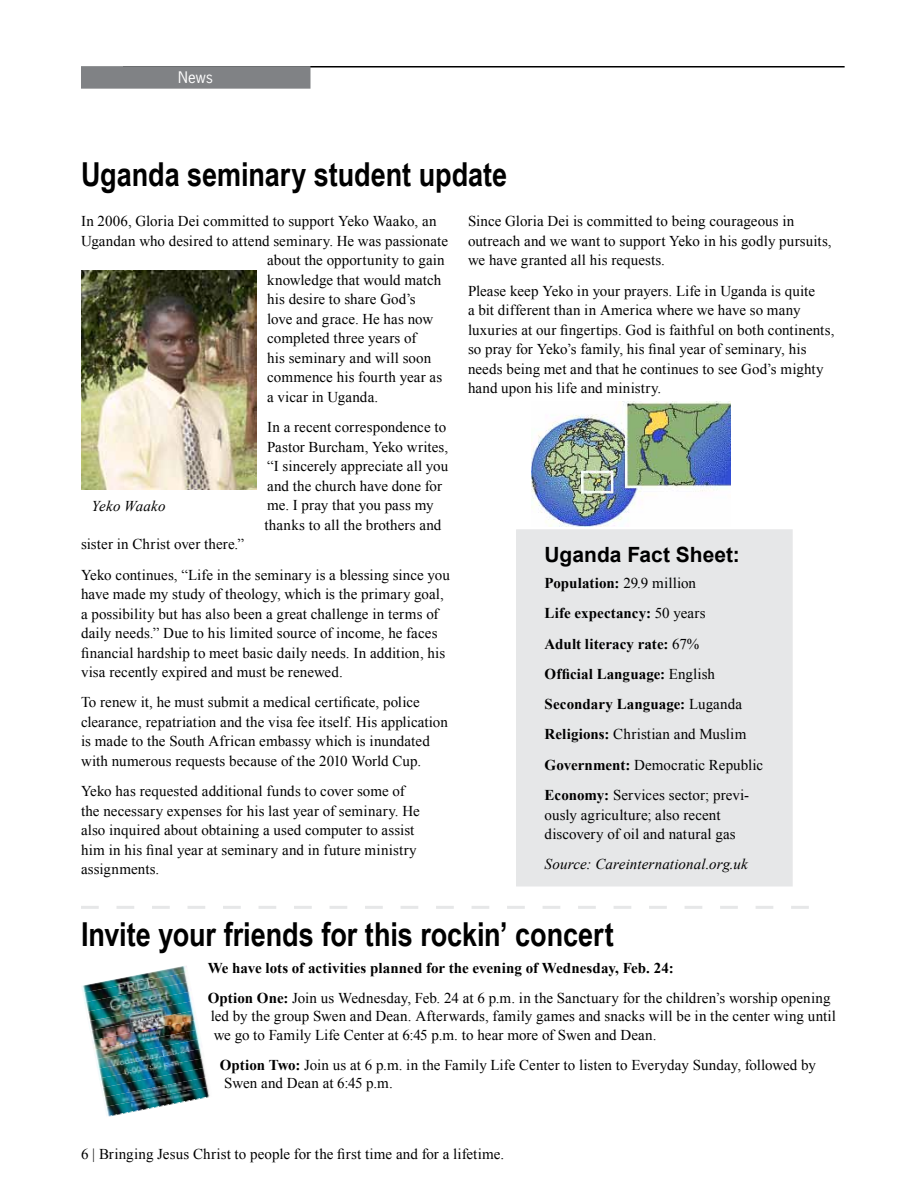
<style>
.page{position:relative;width:918px;height:1188px;background:#fff}
.page>*{position:absolute;margin:0;border:0;box-sizing:border-box;transform-origin:0 0}
.t1{font:700 33px "Arial Narrow";color:#000}
.t2{font:700 21px "Arial";color:#000}
.t3{font:15px/19.5px "Times New Roman";letter-spacing:.005em;color:#000}
.t4{font:700 15px/30.3px "Times New Roman";letter-spacing:.005em;color:#000}
.t5{font:italic 15px "Times New Roman";letter-spacing:.01em;color:#000}
.t6{font:15px "News Gothic Std";color:#fff}
.s1{font-weight:400}
.s2{font-weight:700}
</style>
<div class="page">
<hr style="left:123px;top:66px;width:722px;height:2px;background:#000">
<div style="left:82px;top:67px;width:228px;height:21px;background:#808285"></div>
<div style="left:81px;top:66px;width:229px;height:23px;border:2px solid #808285"></div>
<img style="left:154px;top:966px;width:33px;height:6px">
<img style="left:82px;top:972px;width:106px;height:23px">
<img style="left:84px;top:982px;width:105px;height:23px">
<img style="left:86px;top:991px;width:106px;height:20px">
<img style="left:88px;top:1001px;width:106px;height:18px">
<img style="left:90px;top:1010px;width:105px;height:23px">
<img style="left:92px;top:1020px;width:105px;height:15px">
<img style="left:93px;top:1029px;width:106px;height:20px">
<img style="left:95px;top:1039px;width:106px;height:21px">
<img style="left:97px;top:1048px;width:105px;height:23px">
<img style="left:99px;top:1058px;width:105px;height:23px">
<img style="left:101px;top:1067px;width:105px;height:19px">
<img style="left:103px;top:1077px;width:105px;height:20px">
<img style="left:105px;top:1086px;width:105px;height:17px">
<img style="left:106px;top:1096px;width:104px;height:21px">
<img style="left:81px;top:271px;width:175px;height:219px">
<img style="left:531px;top:402px;width:200px;height:125px">
<div style="left:517px;top:530px;width:275px;height:356px;background:#e6e7e8"></div>
<div style="left:516px;top:529px;width:277px;height:358px;border:2px solid #e6e7e8"></div>
<svg style="left:81px;top:906px;width:728px;height:3px"></svg>
<p class="t6" style="left:178px;top:68px;width:36px">News</p>
<h1 class="t1" style="left:81px;top:149px;width:428px">Uganda seminary student update</h1>
<p class="t3" style="left:81px;top:211px;width:357px">In 2006, Gloria Dei committed to support Yeko Waako, an</p>
<p class="t3" style="left:81px;top:231px;width:369px">Ugandan who desired to attend seminary. He was passionate</p>
<p class="t3" style="left:267px;top:250px;width:179px">about the opportunity to gain</p>
<p class="t3" style="left:267px;top:270px;width:176px">knowledge that would match</p>
<p class="t3" style="left:267px;top:289px;width:150px">his desire to share God’s</p>
<p class="t3" style="left:267px;top:309px;width:168px">love and grace. He has now</p>
<p class="t3" style="left:267px;top:328px;width:151px">completed three years of</p>
<p class="t3" style="left:267px;top:348px;width:166px">his seminary and will soon</p>
<p class="t3" style="left:267px;top:367px;width:177px">commence his fourth year as</p>
<p class="t3" style="left:267px;top:387px;width:113px">a vicar in Uganda.</p>
<p class="t3" style="left:264px;top:417px;width:185px">In a recent correspondence to<br>Pastor Burcham, Yeko writes, “I sincerely appreciate all you and the church have done for me. I pray that you pass my thanks to all the brothers and</p>
<p class="t3" style="left:81px;top:529px;width:370px;line-height:30.3px">sister in Christ over there.”<br>Yeko continues, “Life in the seminary is a blessing since you</p>
<p class="t3" style="left:81px;top:584px;width:366px">have made my study of theology, which is the primary goal, a possibility but has also been a great challenge in terms of daily needs.” Due to his limited source of income, he faces financial hardship to meet basic daily needs. In addition, his visa recently expired and must be renewed.</p>
<p class="t3" style="left:81px;top:692px;width:368px">To renew it, he must submit a medical certificate, police clearance, repatriation and the visa fee itself. His application is made to the South African embassy which is inundated with numerous requests because of the 2010 World Cup.</p>
<p class="t3" style="left:81px;top:781px;width:340px">Yeko has requested additional funds to cover some of the necessary expenses for his last year of seminary. He also inquired about obtaining a used computer to assist him in his final year at seminary and in future ministry assignments.</p>
<p class="t5" style="left:92px;top:496px;width:76px">Yeko Waako</p>
<p class="t3" style="left:468px;top:211px;width:365px">Since Gloria Dei is committed to being courageous in outreach and we want to support Yeko in his godly pursuits, we have granted all his requests.</p>
<p class="t3" style="left:468px;top:281px;width:368px">Please keep Yeko in your prayers. Life in Uganda is quite<br>a bit different than in America where we have so many luxuries at our fingertips. God is faithful on both continents, so pray for Yeko’s family, his final year of seminary, his needs being met and that he continues to see God’s mighty hand upon his life and ministry.</p>
<h2 class="t2" style="left:545px;top:541px;width:197px">Uganda Fact Sheet:</h2>
<p class="t4" style="left:545px;top:567px;width:220px">Population: <span class="s1">29.9 million<br></span>Life expectancy: <span class="s1">50 years<br></span>Adult literacy rate: <span class="s1">67%<br></span>Official Language: <span class="s1">English<br></span>Secondary Language: <span class="s1">Luganda<br></span>Religions: <span class="s1">Christian and Muslim<br></span>Government: <span class="s1">Democratic Republic<br></span>Economy: <span class="s1">Services sector; previ-</span></p>
<p class="t3" style="left:545px;top:805px;width:193px">ously agriculture; also recent discovery of oil and natural gas</p>
<p class="t5" style="left:545px;top:854px;width:205px">Source: Careinternational.org.uk</p>
<h1 class="t1" style="left:81px;top:909px;width:534px">Invite your friends for this rockin’ concert</h1>
<p class="t3" style="left:208px;top:952px;width:624px;line-height:30.3px"><span class="s2">We have lots of activities planned for the evening of Wednesday, Feb. 24:<br>Option One:</span> Join us Wednesday, Feb. 24 at 6 p.m. in the Sanctuary for the children’s worship opening</p>
<p class="t3" style="left:211px;top:1007px;width:627px;line-height:18.3px">led by the group Swen and Dean. Afterwards, family games and snacks will be in the center wing until we go to Family Life Center at 6:45 p.m. to hear more of Swen and Dean.</p>
<p class="t3" style="left:224px;top:1056px;width:593px;line-height:18.3px;text-indent:-4px"><span class="s2">Option Two:</span> Join us at 6 p.m. in the Family Life Center to listen to Everyday Sunday, followed by<br>Swen and Dean at 6:45 p.m.</p>
<p class="t3" style="left:81px;top:1144px;width:425px">6 | Bringing Jesus Christ to people for the first time and for a lifetime.</p>
</div>
